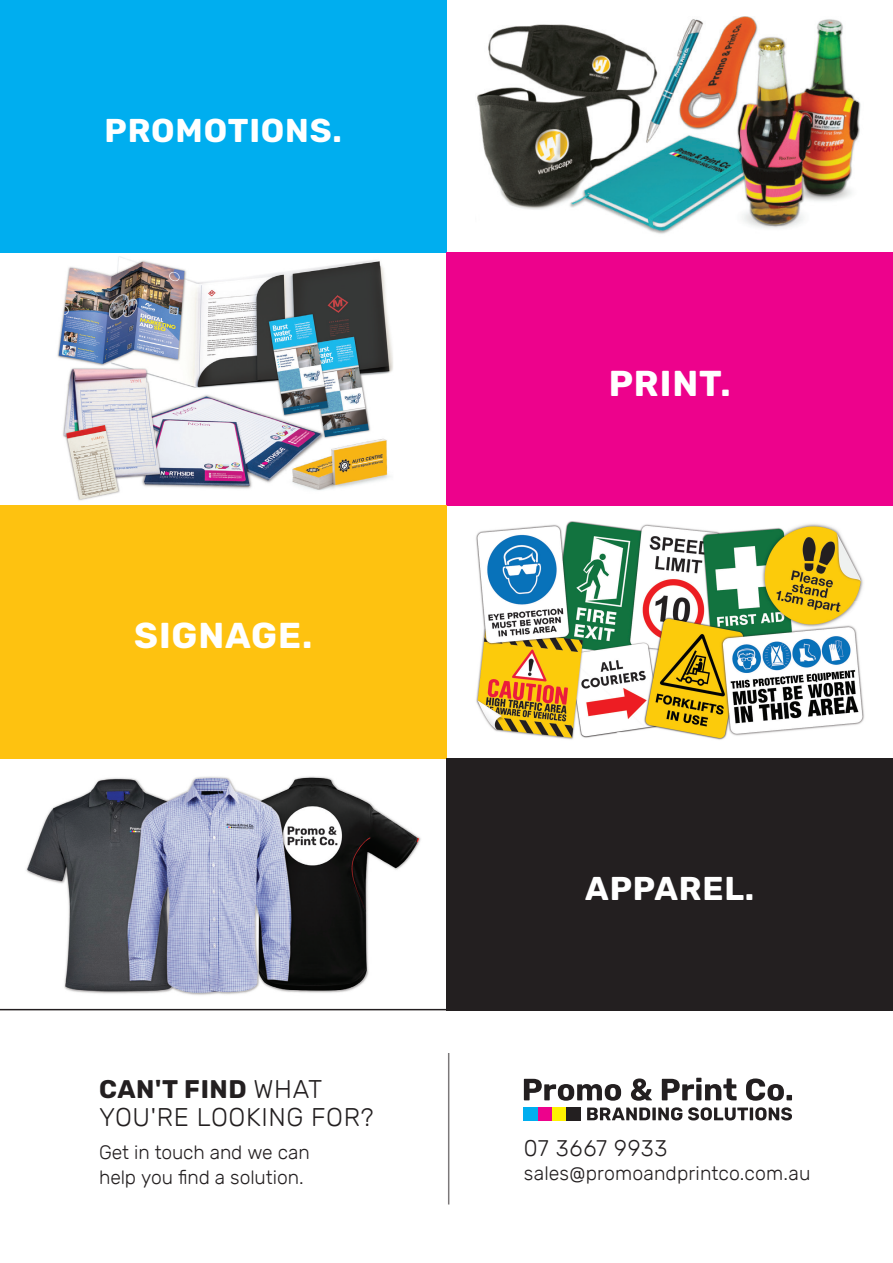
<style>
.page{position:relative;width:893px;height:1263px;background:#fff}
.page>*{position:absolute;margin:0;border:0;box-sizing:border-box;transform-origin:0 0}
.t1{font:700 36px "Rubik";letter-spacing:.025em;color:#fff}
.t2{font:700 33px "Rubik";letter-spacing:.025em;color:#fff}
.t3{font:300 25.5px/28.5px "Rubik";letter-spacing:.025em;color:#231f20}
.t4{font:300 22.5px "Rubik";letter-spacing:.035em;color:#231f20}
.t5{font:300 19.5px "Rubik";letter-spacing:.005em;color:#231f20}
.t6{font:300 19.2px/24.5px "Rubik";letter-spacing:-.005em;color:#231f20}
.s1{font-weight:700}
</style>
<div class="page">
<div style="left:0;top:505px;width:446px;height:253px;background:#fec210"></div>
<div style="left:0;top:0;width:446px;height:253px;background:#00aeef"></div>
<img style="left:477px;top:16px;width:384px;height:218px">
<img style="left:476px;top:521px;width:388px;height:219px">
<img style="left:57px;top:256px;width:336px;height:245px">
<img style="left:26px;top:776px;width:395px;height:219px">
<svg style="left:587px;top:1107px;width:205px;height:13px"></svg>
<div style="left:538px;top:1107px;width:14px;height:14px;background:#ed028c"></div>
<div style="left:524px;top:1107px;width:14px;height:14px;background:#00aeef"></div>
<div style="left:552px;top:1107px;width:15px;height:14px;background:#fff101"></div>
<div style="left:567px;top:1107px;width:14px;height:14px;background:#231f20"></div>
<svg style="left:524px;top:1078px;width:268px;height:23px"></svg>
<hr style="left:448px;top:1053px;width:1px;height:151px;background:#231f20">
<div style="left:446px;top:253px;width:447px;height:252px;background:#ed028c"></div>
<div style="left:446px;top:758px;width:447px;height:252px;background:#231f20"></div>
<hr style="left:0;top:1009px;width:446px;height:1px;background:#231f20">
<h2 class="t2" style="left:105px;top:111px;width:239px">PROMOTIONS.</h2>
<h1 class="t1" style="left:134px;top:615px;width:180px">SIGNAGE.</h1>
<h1 class="t1" style="left:609px;top:362px;width:123px">PRINT.</h1>
<h2 class="t2" style="left:585px;top:869px;width:171px">APPAREL.</h2>
<h3 class="t3" style="left:99px;top:1075px;width:276px"><span class="s1">CAN'T FIND</span> WHAT<br>YOU'RE LOOKING FOR?</h3>
<p class="t6" style="left:99px;top:1141px;width:212px">Get in touch and we can help you find a solution.</p>
<p class="t4" style="left:524px;top:1136px;width:145px">07 3667 9933</p>
<p class="t5" style="left:524px;top:1163px;width:288px">sales@promoandprintco.com.au</p>
</div>
